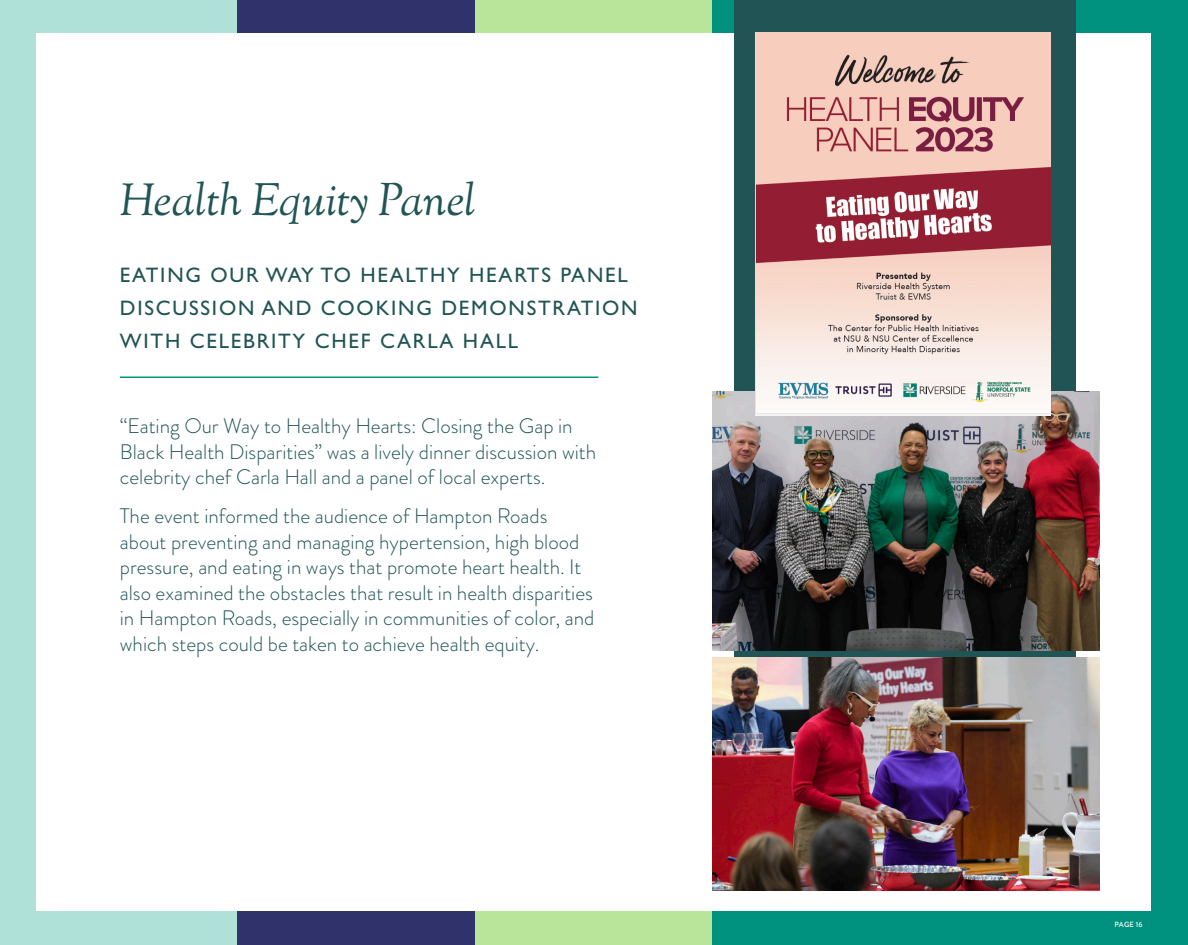
<style>
.page{position:relative;width:1188px;height:945px;background:#fff}
.page>*{position:absolute;margin:0;border:0;box-sizing:border-box;transform-origin:0 0}
.t1{font:italic 45px "Sorts Mill Goudy";letter-spacing:-.005em;color:#215454}
.t2{font:300 21px/25.5px "Brandon Grotesque";color:#215454}
.t3{font:21px/33px "Gill Sans Std";letter-spacing:.085em;color:#215454}
.t4{font:500 7.5px "Brandon Grotesque";letter-spacing:.01em;color:#fff}
</style>
<div class="page">
<div style="left:475px;top:0;width:238px;height:945px;background:#b9e59a"></div>
<div style="left:0;top:0;width:237px;height:945px;background:#afe1d8"></div>
<div style="left:237px;top:0;width:237px;height:945px;background:#30326b"></div>
<div style="left:713px;top:0;width:475px;height:945px;background:#00927e"></div>
<div style="left:37px;top:34px;width:1114px;height:877px;background:#fff"></div>
<div style="left:734px;top:0;width:342px;height:843px;background:#215454"></div>
<img style="left:713px;top:392px;width:386px;height:259px">
<img style="left:713px;top:658px;width:386px;height:233px">
<img style="left:756px;top:32px;width:295px;height:384px">
<hr style="left:120px;top:376px;width:478px;height:2px;background:#00927e">
<p class="t1" style="left:120px;top:172px;width:358px">Health Equity Panel</p>
<p class="t3" style="left:120px;top:258px;width:519px">EATING OUR WAY TO HEALTHY HEARTS PANEL<br>DISCUSSION AND COOKING DEMONSTRATION<br>WITH CELEBRITY CHEF CARLA HALL</p>
<p class="t2" style="left:120px;top:413px;width:478px">“Eating Our Way to Healthy Hearts: Closing the Gap in<br>Black Health Disparities” was a lively dinner discussion with celebrity chef Carla Hall and a panel of local experts.</p>
<p class="t2" style="left:120px;top:503px;width:476px">The event informed the audience of Hampton Roads about preventing and managing hypertension, high blood pressure, and eating in ways that promote heart health. It also examined the obstacles that result in health disparities in Hampton Roads, especially in communities of color, and which steps could be taken to achieve health equity.</p>
<p class="t4" style="left:1115px;top:920px;width:29px">PAGE 16</p>
</div>
